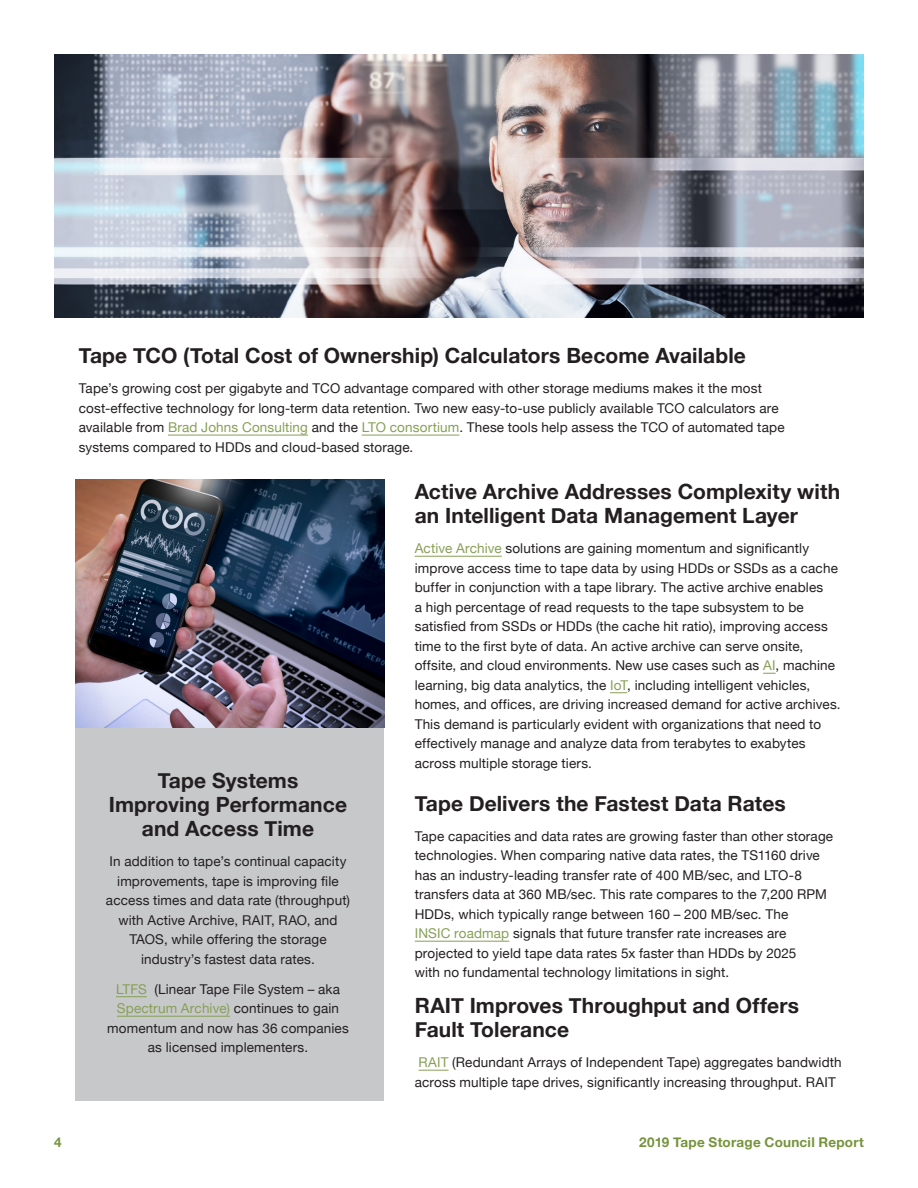
<style>
.page{position:relative;width:918px;height:1188px;background:#fff}
.page>*{position:absolute;margin:0;border:0;box-sizing:border-box;transform-origin:0 0}
.Header_1{font:700 21px/24px "Helvetica Neue";letter-spacing:.005em;color:#231f20}
.Body{font:700 21px "Helvetica Neue";letter-spacing:.005em;color:#231f20}
.Body-2{font:13.5px/19.5px "Helvetica Neue";letter-spacing:.01em;color:#231f20}
.t1{font:700 13.5px "Helvetica Neue";letter-spacing:.015em;color:#76933c}
.s1{color:#86a055}
</style>
<div class="page">
<img style="left:55px;top:55px;width:808px;height:262px">
<hr style="left:415px;top:556px;width:87px;height:1px;background:#86a055">
<svg style="left:763px;top:673px;width:13px;height:1px"></svg>
<svg style="left:610px;top:692px;width:17px;height:1px"></svg>
<div style="left:75px;top:490px;width:309px;height:610px;background:#c7c8ca"></div>
<hr style="left:116px;top:996px;width:31px;height:1px;background:#86a055">
<hr style="left:117px;top:1016px;width:113px;height:1px;background:#86a055">
<hr style="left:415px;top:941px;width:94px;height:1px;background:#86a055">
<hr style="left:419px;top:1070px;width:30px;height:1px;background:#86a055">
<img style="left:75px;top:479px;width:309px;height:248px">
<hr style="left:168px;top:435px;width:140px;height:1px;background:#86a055">
<hr style="left:362px;top:435px;width:97px;height:1px;background:#86a055">
<p class="Body" style="left:79px;top:343px;width:669px">Tape TCO (Total Cost of Ownership) Calculators Become Available</p>
<p class="Body-2" style="left:79px;top:378px;width:707px">Tape’s growing cost per gigabyte and TCO advantage compared with other storage mediums makes it the most cost-effective technology for long-term data retention. Two new easy-to-use publicly available TCO calculators are available from <span class="s1">Brad Johns Consulting</span> and the <span class="s1">LTO consortium</span>. These tools help assess the TCO of automated tape</p>
<p class="Body-2" style="left:79px;top:437px;width:336px">systems compared to HDDs and cloud-based storage.</p>
<p class="Header_1" style="left:109px;top:768px;width:240px;text-align:center">Tape Systems<br>Improving Performance and Access Time</p>
<p class="Body-2" style="left:106px;top:851px;width:246px;text-align:center">In addition to tape’s continual capacity improvements, tape is improving file access times and data rate (throughput) with Active Archive, RAIT, RAO, and TAOS, while offering the storage industry’s fastest data rates.</p>
<p class="Body-2" style="left:107px;top:979px;width:243px;text-align:center"><span class="s1">LTFS</span> (Linear Tape File System – aka<br><span class="s1">Spectrum Archive)</span> continues to gain momentum and now has 36 companies as licensed implementers.</p>
<p class="Header_1" style="left:415px;top:479px;width:427px">Active Archive Addresses Complexity with an Intelligent Data Management Layer</p>
<p class="Body-2" style="left:415px;top:539px;width:427px"><span class="s1">Active Archive</span> solutions are gaining momentum and significantly improve access time to tape data by using HDDs or SSDs as a cache buffer in conjunction with a tape library. The active archive enables<br>a high percentage of read requests to the tape subsystem to be satisfied from SSDs or HDDs (the cache hit ratio), improving access time to the first byte of data. An active archive can serve onsite, offsite, and cloud environments. New use cases such as <span class="s1">AI</span>, machine learning, big data analytics, the <span class="s1">IoT</span>, including intelligent vehicles, homes, and offices, are driving increased demand for active archives.<br>This demand is particularly evident with organizations that need to effectively manage and analyze data from terabytes to exabytes across multiple storage tiers.</p>
<p class="Header_1" style="left:415px;top:791px;width:373px">Tape Delivers the Fastest Data Rates</p>
<p class="Body-2" style="left:415px;top:826px;width:420px">Tape capacities and data rates are growing faster than other storage technologies. When comparing native data rates, the TS1160 drive has an industry-leading transfer rate of 400 MB/sec, and LTO-8 transfers data at 360 MB/sec. This rate compares to the 7,200 RPM HDDs, which typically range between 160 – 200 MB/sec. The<br><span class="s1">INSIC roadmap</span> signals that future transfer rate increases are projected to yield tape data rates 5x faster than HDDs by 2025<br>with no fundamental technology limitations in sight.</p>
<p class="Header_1" style="left:415px;top:993px;width:386px">RAIT Improves Throughput and Offers<br>Fault Tolerance</p>
<p class="Body-2" style="left:415px;top:1052px;width:428px"><span class="s1">RAIT</span> (Redundant Arrays of Independent Tape) aggregates bandwidth across multiple tape drives, significantly increasing throughput. RAIT</p>
<p class="t1" style="left:54px;top:1134px;width:9px">4</p>
<p class="t1" style="left:639px;top:1134px;width:226px">2019 Tape Storage Council Report</p>
</div>
